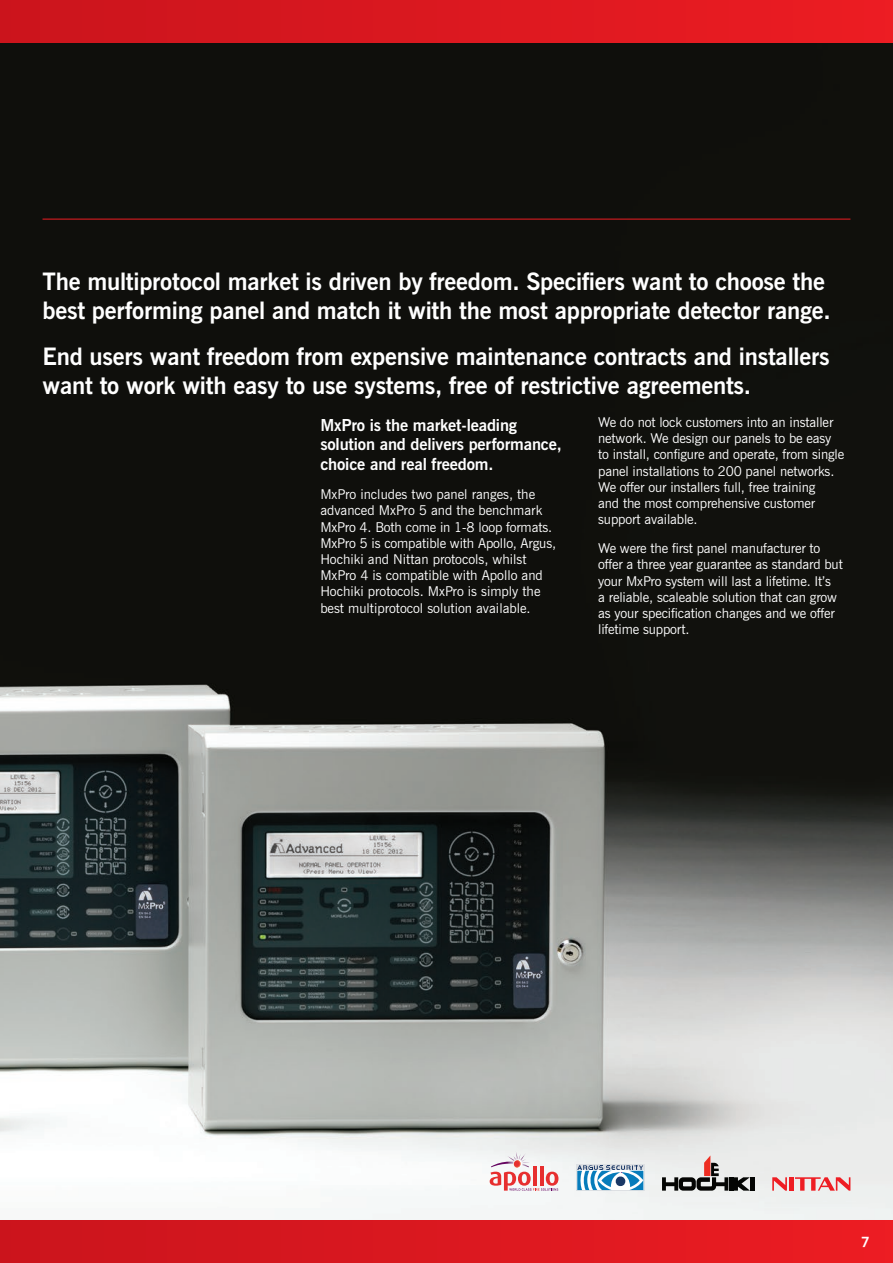
<style>
.page{position:relative;width:893px;height:1263px;background:#fff}
.page>*{position:absolute;margin:0;border:0;box-sizing:border-box;transform-origin:0 0}
.t1{font:700 24px/28.8px "News Gothic BT";letter-spacing:-.01em;color:#fff}
.t2{font:700 16.5px/19.8px "News Gothic BT";letter-spacing:-.01em;color:#fff}
.t3{font:700 14.1px "News Gothic BT";color:#fff}
.t4{font:13.5px/16.2px "News Gothic BT";letter-spacing:-.01em;color:#fff}
</style>
<div class="page">
<img style="left:0;top:42px;width:893px;height:1178px">
<div style="left:0;top:1220px;width:893px;height:43px;background:linear-gradient(to right,#ca141c,#ec1c23)"></div>
<div style="left:0;top:0;width:893px;height:42px;background:linear-gradient(to right,#ca141c,#ec1c23)"></div>
<hr style="left:43px;top:219px;width:807px;height:1px;background:#ee1d23">
<svg style="left:490px;top:1151px;width:68px;height:40px"></svg>
<hr style="left:729px;top:1177px;width:4px;height:13px;background:#040503">
<svg style="left:734px;top:1177px;width:16px;height:13px"></svg>
<hr style="left:751px;top:1177px;width:4px;height:13px;background:#040503">
<svg style="left:662px;top:1155px;width:66px;height:36px;background:#aca5a3"></svg>
<svg style="left:576px;top:1164px;width:69px;height:27px"></svg>
<svg style="left:577px;top:1165px;width:66px;height:25px"></svg>
<hr style="left:789px;top:1177px;width:4px;height:14px;background:#ee1d23">
<svg style="left:772px;top:1177px;width:15px;height:14px"></svg>
<svg style="left:795px;top:1177px;width:55px;height:14px"></svg>
<p class="t1" style="left:43px;top:267px;width:790px">The multiprotocol market is driven by freedom. Specifiers want to choose the best performing panel and match it with the most appropriate detector range.</p>
<p class="t1" style="left:43px;top:342px;width:789px">End users want freedom from expensive maintenance contracts and installers want to work with easy to use systems, free of restrictive agreements.</p>
<p class="t2" style="left:320px;top:415px;width:243px">MxPro is the market-leading solution and delivers performance, choice and real freedom.</p>
<p class="t4" style="left:320px;top:486px;width:237px">MxPro includes two panel ranges, the advanced MxPro 5 and the benchmark MxPro 4. Both come in 1-8 loop formats.<br>MxPro 5 is compatible with Apollo, Argus, Hochiki and Nittan protocols, whilst MxPro 4 is compatible with Apollo and Hochiki protocols. MxPro is simply the best multiprotocol solution available.</p>
<p class="t4" style="left:598px;top:414px;width:248px">We do not lock customers into an installer network. We design our panels to be easy to install, configure and operate, from single panel installations to 200 panel networks.<br>We offer our installers full, free training<br>and the most comprehensive customer support available.</p>
<p class="t4" style="left:598px;top:540px;width:246px">We were the first panel manufacturer to offer a three year guarantee as standard but your MxPro system will last a lifetime. It’s<br>a reliable, scaleable solution that can grow as your specification changes and we offer lifetime support.</p>
<p class="t3" style="left:861px;top:1233px;width:10px">7</p>
</div>
